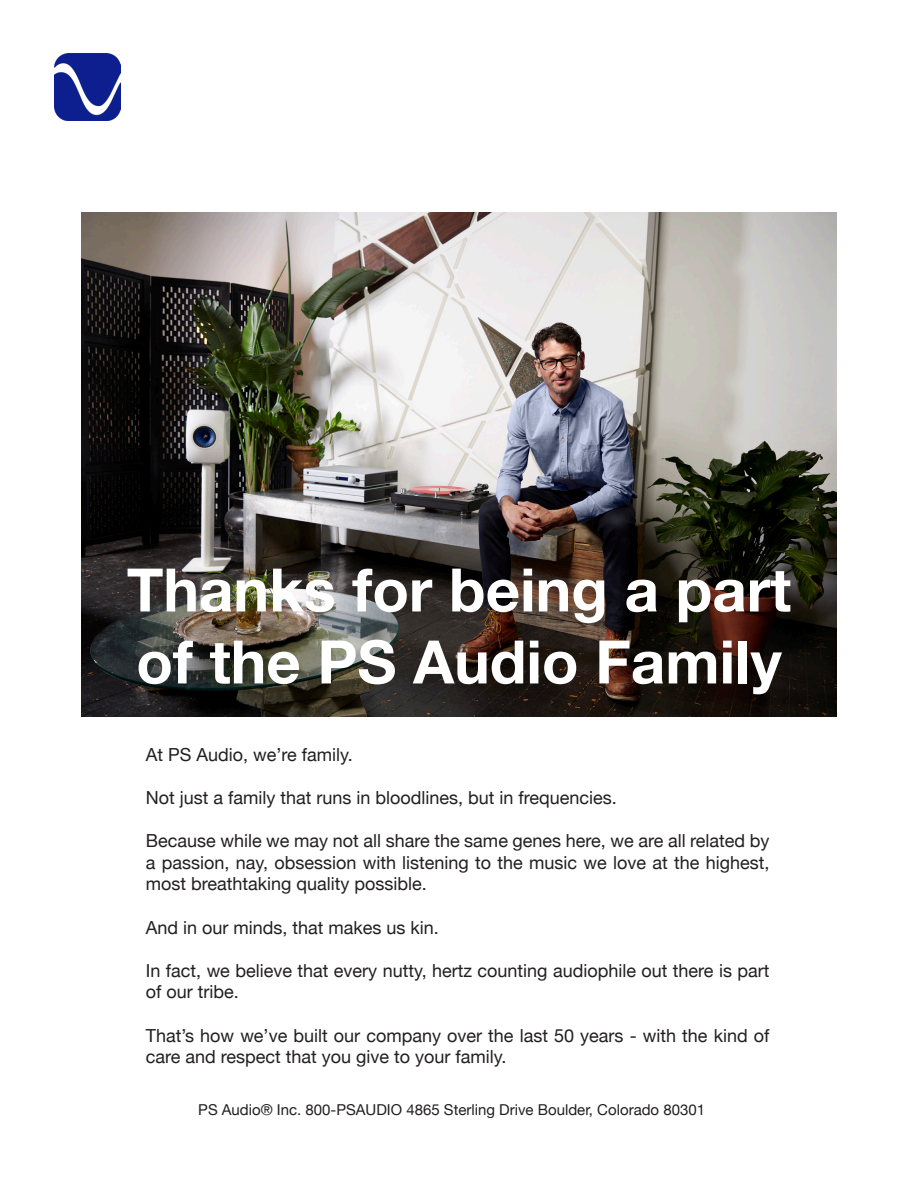
<style>
.page{position:relative;width:918px;height:1188px;background:#fff}
.page>*{position:absolute;margin:0;border:0;box-sizing:border-box;transform-origin:0 0}
.Rear_Cover_Headline{font:700 60px/72px "Helvetica Neue";color:#fff}
.PS_Family_pitch{font:18px/21.6px "Helvetica Neue";color:#231f20}
.Address_line{font:15px "Helvetica Neue";color:#231f20}
</style>
<div class="page">
<img style="left:54px;top:54px;width:67px;height:67px">
<img style="left:81px;top:212px;width:756px;height:504px">
<p class="Rear_Cover_Headline" style="left:127px;top:556px;width:666px">Thanks for being a part of the PS Audio Family</p>
<p class="PS_Family_pitch" style="left:146px;top:745px;width:209px">At PS Audio, we’re family.</p>
<p class="PS_Family_pitch" style="left:146px;top:788px;width:473px">Not just a family that runs in bloodlines, but in frequencies.</p>
<p class="PS_Family_pitch" style="left:146px;top:831px;width:625px;text-align:justify">Because while we may not all share the same genes here, we are all related by a passion, nay, obsession with listening to the music we love at the highest, most breathtaking quality possible.</p>
<p class="PS_Family_pitch" style="left:146px;top:917px;width:295px">And in our minds, that makes us kin.</p>
<p class="PS_Family_pitch" style="left:146px;top:961px;width:625px">In fact, we believe that every nutty, hertz counting audiophile out there is part of our tribe.</p>
<p class="PS_Family_pitch" style="left:146px;top:1025px;width:625px">That’s how we’ve built our company over the last 50 years - with the kind of care and respect that you give to your family.</p>
<p class="Address_line" style="left:198px;top:1099px;width:508px">PS Audio® Inc. 800-PSAUDIO 4865 Sterling Drive Boulder, Colorado 80301</p>
</div>
